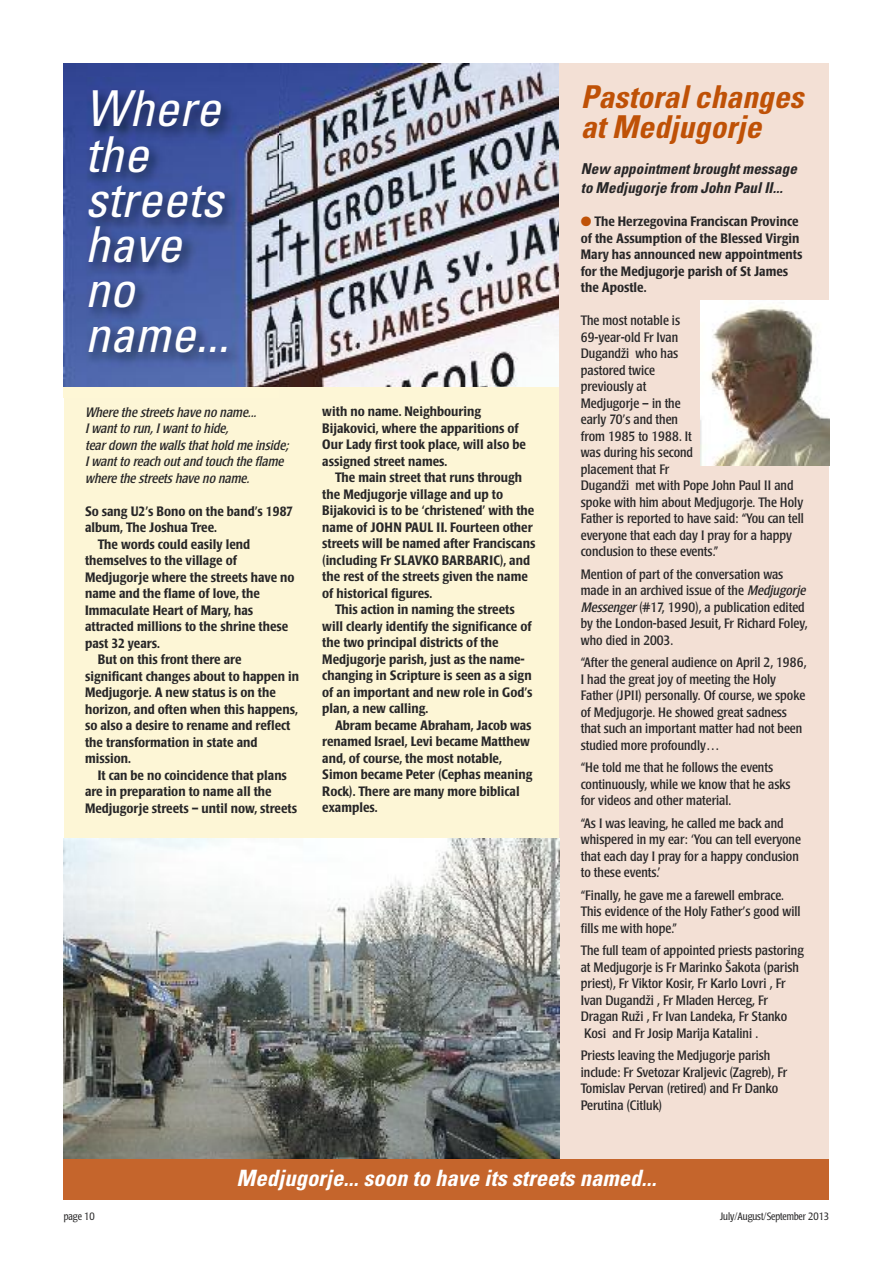
<style>
.page{position:relative;width:893px;height:1263px;background:#fff}
.page>*{position:absolute;margin:0;border:0;box-sizing:border-box;transform-origin:0 0}
.t1{font:italic condensed 49.5px/45px "Univers";letter-spacing:.005em;color:#fff}
.t2{font:italic 700 condensed 31.5px/30px "Univers";letter-spacing:.005em;color:#bf5106}
.t3{font:italic 700 condensed 22.5px "Univers";letter-spacing:.005em;color:#fff}
.t4{font:italic 700 condensed 15px/19.5px "Univers";letter-spacing:.005em;color:#272627}
.t5{font:500 condensed 13.5px/16.5px "Poppl Laudatio";color:#272627}
.t6{font:condensed 13.5px/16.5px "Poppl Laudatio";color:#272627}
.t7{font:italic condensed 13.5px/16.5px "Poppl Laudatio";color:#272627}
.t8{font:300 condensed 10.5px "Poppl Laudatio";color:#272627}
.s1{color:#bf5106}
.s2{font-style:italic}
</style>
<div class="page">
<div style="left:64px;top:64px;width:496px;height:775px;background:#fdf6d6"></div>
<img style="left:278px;top:64px;width:282px;height:323px">
<div style="left:64px;top:64px;width:214px;height:14px;background:#324796"></div>
<div style="left:560px;top:64px;width:269px;height:1098px;background:#f3e0d5"></div>
<img style="left:64px;top:839px;width:496px;height:320px">
<div style="left:64px;top:1159px;width:765px;height:40px;background:#c5652c"></div>
<img style="left:700px;top:300px;width:129px;height:166px">
<img style="left:63px;top:78px;width:215px;height:319px">
<h1 class="t1" style="left:85px;top:90px;width:145px">Where the streets have no name...</h1>
<p class="t7" style="left:85px;top:405px;width:208px">Where the streets have no name...<br>I want to run, I want to hide,<br>tear down the walls that hold me inside; I want to reach out and touch the flame where the streets have no name.</p>
<p class="t5" style="left:85px;top:503px;width:209px">So sang U2’s Bono on the band’s 1987</p>
<p class="t5" style="left:85px;top:520px;width:134px">album, The Joshua Tree.</p>
<p class="t5" style="left:98px;top:536px;width:154px">The words could easily lend</p>
<p class="t5" style="left:85px;top:553px;width:153px">themselves to the village of</p>
<p class="t5" style="left:85px;top:569px;width:211px">Medjugorje where the streets have no</p>
<p class="t5" style="left:85px;top:586px;width:176px">name and the flame of love, the</p>
<p class="t5" style="left:85px;top:602px;width:170px">Immaculate Heart of Mary, has</p>
<p class="t5" style="left:85px;top:619px;width:205px">attracted millions to the shrine these</p>
<p class="t5" style="left:85px;top:635px;width:76px">past 32 years.</p>
<p class="t5" style="left:98px;top:652px;width:145px">But on this front there are</p>
<p class="t5" style="left:85px;top:668px;width:215px">significant changes about to happen in</p>
<p class="t5" style="left:85px;top:685px;width:192px">Medjugorje. A new status is on the</p>
<p class="t5" style="left:85px;top:701px;width:214px">horizon, and often when this happens,</p>
<p class="t5" style="left:85px;top:718px;width:207px">so also a desire to rename and reflect</p>
<p class="t5" style="left:85px;top:734px;width:174px">the transformation in state and</p>
<p class="t5" style="left:85px;top:751px;width:47px">mission.</p>
<p class="t5" style="left:98px;top:767px;width:191px">It can be no coincidence that plans</p>
<p class="t5" style="left:85px;top:784px;width:188px">are in preparation to name all the</p>
<p class="t5" style="left:85px;top:800px;width:213px">Medjugorje streets – until now, streets</p>
<p class="t5" style="left:322px;top:404px;width:205px">with no name. Neighbouring<br>Bijakovici, where the apparitions of<br>Our Lady first took place, will also be assigned street names.</p>
<p class="t5" style="left:335px;top:470px;width:189px">The main street that runs through</p>
<p class="t5" style="left:322px;top:487px;width:182px">the Medjugorje village and up to</p>
<p class="t5" style="left:322px;top:503px;width:214px">Bijakovici is to be ‘christened’ with the</p>
<p class="t5" style="left:322px;top:520px;width:212px">name of JOHN PAUL II. Fourteen other</p>
<p class="t5" style="left:322px;top:536px;width:215px">streets will be named after Franciscans</p>
<p class="t5" style="left:322px;top:553px;width:209px">(including Fr SLAVKO BARBARIC), and</p>
<p class="t5" style="left:322px;top:569px;width:207px">the rest of the streets given the name</p>
<p class="t5" style="left:322px;top:586px;width:112px">of historical figures.</p>
<p class="t5" style="left:335px;top:602px;width:181px">This action in naming the streets</p>
<p class="t5" style="left:322px;top:619px;width:211px">will clearly identify the significance of</p>
<p class="t5" style="left:322px;top:635px;width:178px">the two principal districts of the</p>
<p class="t5" style="left:322px;top:652px;width:204px">Medjugorje parish, just as the name-</p>
<p class="t5" style="left:322px;top:668px;width:211px">changing in Scripture is seen as a sign</p>
<p class="t5" style="left:322px;top:685px;width:212px">of an important and new role in God’s</p>
<p class="t5" style="left:322px;top:701px;width:108px">plan, a new calling.</p>
<p class="t5" style="left:335px;top:718px;width:198px">Abram became Abraham, Jacob was</p>
<p class="t5" style="left:322px;top:734px;width:209px">renamed Israel, Levi became Matthew</p>
<p class="t5" style="left:322px;top:751px;width:181px">and, of course, the most notable,</p>
<p class="t5" style="left:322px;top:767px;width:212px">Simon became Peter (Cephas meaning</p>
<p class="t5" style="left:322px;top:784px;width:199px">Rock). There are many more biblical</p>
<p class="t5" style="left:322px;top:800px;width:57px">examples.</p>
<h2 class="t2" style="left:581px;top:84px;width:224px">Pastoral changes at Medjugorje</h2>
<p class="t4" style="left:581px;top:160px;width:218px">New appointment brought message to Medjugorje from John Paul II...</p>
<p class="t5" style="left:581px;top:214px;width:223px"><span class="s1">●</span> The Herzegovina Franciscan Province of the Assumption of the Blessed Virgin<br>Mary has announced new appointments for the Medjugorje parish of St James the Apostle.</p>
<p class="t6" style="left:581px;top:314px;width:225px">The most notable is<br>69-year-old Fr Ivan<br>Dugandži who has<br>pastored twice<br>previously at<br>Medjugorje – in the<br>early 70’s and then<br>from 1985 to 1988. It<br>was during his second<br>placement that Fr<br>Dugandži met with Pope John Paul II and spoke with him about Medjugorje. The Holy<br>Father is reported to have said: “You can tell everyone that each day I pray for a happy conclusion to these events.”</p>
<p class="t6" style="left:581px;top:567px;width:229px">Mention of part of the conversation was made in an archived issue of the <span class="s2">Medjugorje Messenger</span>(#17, 1990), a publication edited by the London-based Jesuit, Fr Richard Foley, who died in 2003.</p>
<p class="t6" style="left:581px;top:656px;width:227px">“After the general audience on April 2, 1986, I had the great joy of meeting the Holy Father (JPII) personally. Of course, we spoke of Medjugorje. He showed great sadness that such an important matter had not been studied more profoundly…</p>
<p class="t6" style="left:581px;top:761px;width:211px">“He told me that he follows the events continuously, while we know that he asks for videos and other material.</p>
<p class="t6" style="left:581px;top:816px;width:222px">“As I was leaving, he called me back and whispered in my ear: ‘You can tell everyone that each day I pray for a happy conclusion to these events.’</p>
<p class="t6" style="left:581px;top:888px;width:221px">“Finally, he gave me a farewell embrace.<br>This evidence of the Holy Father’s good will fills me with hope.”</p>
<p class="t6" style="left:581px;top:944px;width:224px">The full team of appointed priests pastoring at Medjugorje is Fr Marinko Šakota (parish priest), Fr Viktor Kosir, Fr Karlo Lovri , Fr Ivan Dugandži , Fr Mladen Herceg, Fr Dragan Ruži , Fr Ivan Landeka, Fr Stanko Kosi and Fr Josip Marija Katalini .</p>
<p class="t6" style="left:581px;top:1049px;width:208px">Priests leaving the Medjugorje parish include: Fr Svetozar Kraljevic (Zagreb), Fr Tomislav Pervan (retired) and Fr Danko Perutina (Citluk)</p>
<h3 class="t3" style="left:237px;top:1169px;width:421px">Medjugorje... soon to have its streets named...</h3>
<p class="t8" style="left:64px;top:1212px;width:33px">page 10</p>
<p class="t8" style="left:720px;top:1212px;width:111px">July/August/September 2013</p>
</div>
